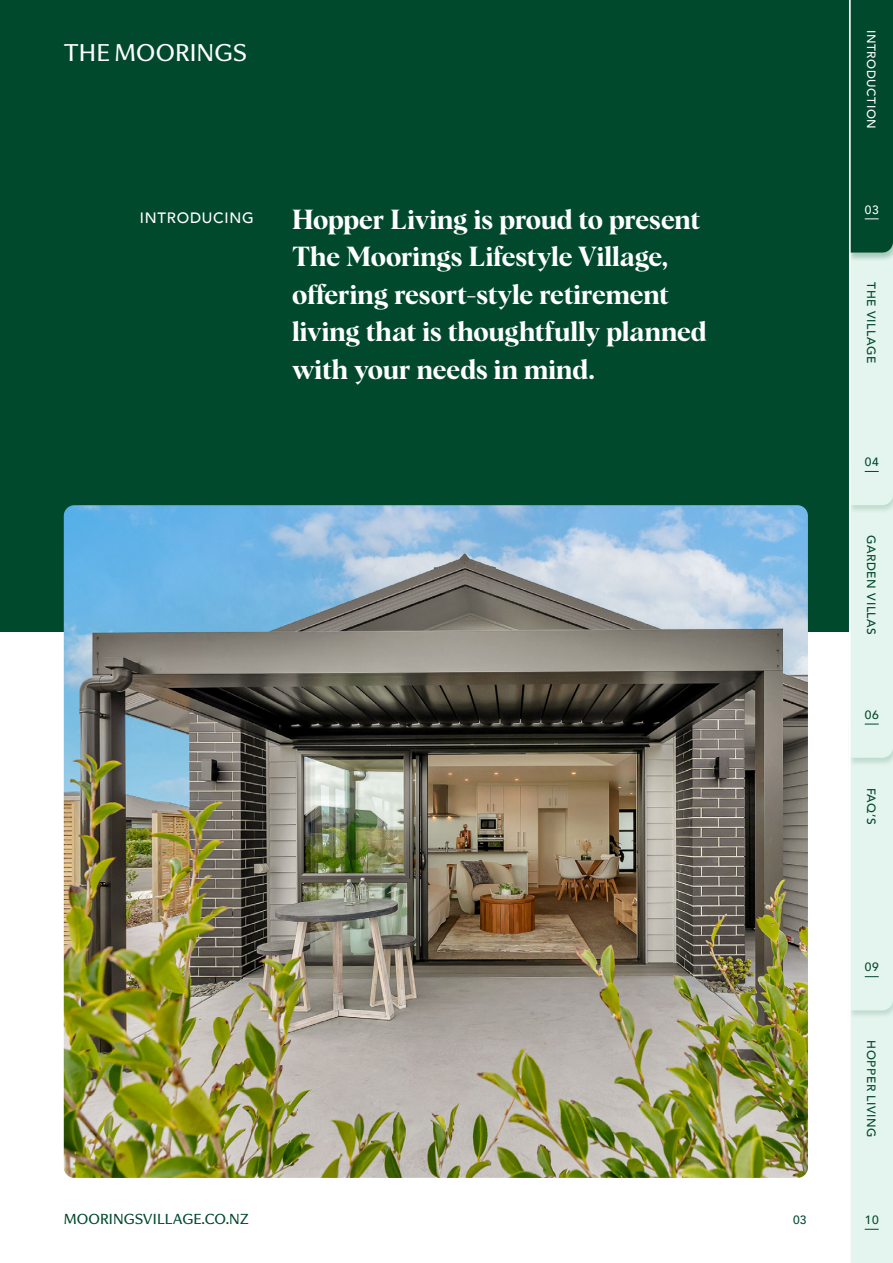
<style>
.page{position:relative;width:893px;height:1263px;background:#fff}
.page>*{position:absolute;margin:0;border:0;box-sizing:border-box;transform-origin:0 0}
.t1{font:27px/37.5px "Albra Semi";letter-spacing:-.005em;color:#fff}
.t2{font:22.5px "Super Blue";letter-spacing:.005em;color:#fff}
.t3{font:500 15px "Avenir";letter-spacing:.05em;color:#fff}
.t4{font:13.5px "Super Blue";letter-spacing:.005em;color:#00492c}
.t5{font:500 12px "Avenir";letter-spacing:.05em;color:#00492c}
.t6{font:500 12px "Avenir";letter-spacing:.05em;color:#fff}
</style>
<div class="page">
<div style="left:850px;top:0;width:43px;height:1263px;background:#e4f4ee"></div>
<svg style="left:865px;top:1229px;width:14px;height:1px"></svg>
<div style="left:847px;top:718px;width:46px;height:301px;background:#6ba48a;opacity:.3"></div>
<div style="left:0;top:0;width:849px;height:631px;background:#00492c"></div>
<img style="left:64px;top:505px;width:744px;height:673px">
<div style="left:847px;top:0;width:46px;height:261px;background:#074e32"></div>
<svg style="left:850px;top:0;width:43px;height:1010px"></svg>
<hr style="left:849px;top:0;width:1px;height:1263px;background:#fff">
<p class="t2" style="left:64px;top:37px;width:185px">THE MOORINGS</p>
<p class="t3" style="left:140px;top:204px;width:115px">INTRODUCING</p>
<p class="t1" style="left:292px;top:199px;width:416px">Hopper Living is proud to present<br>The Moorings Lifestyle Village, offering resort-style retirement living that is thoughtfully planned with your needs in mind.</p>
<p class="t4" style="left:64px;top:1209px;width:186px">MOORINGSVILLAGE.CO.NZ</p>
<p class="t5" style="left:793px;top:1209px;width:15px">03</p>
<p class="t6" style="left:882px;top:30px;width:101px;rotate:90deg">INTRODUCTION</p>
<p class="t6" style="left:865px;top:199px;width:15px">03</p>
<p class="t5" style="left:882px;top:282px;width:82px;rotate:90deg">THE VILLAGE</p>
<p class="t5" style="left:865px;top:452px;width:15px">04</p>
<p class="t5" style="left:882px;top:535px;width:101px;rotate:90deg">GARDEN VILLAS</p>
<p class="t5" style="left:865px;top:704px;width:15px">06</p>
<p class="t5" style="left:882px;top:787px;width:39px;rotate:90deg">FAQ’S</p>
<p class="t5" style="left:865px;top:957px;width:15px">09</p>
<p class="t5" style="left:882px;top:1040px;width:99px;rotate:90deg">HOPPER LIVING</p>
<p class="t5" style="left:865px;top:1209px;width:15px">10</p>
</div>
